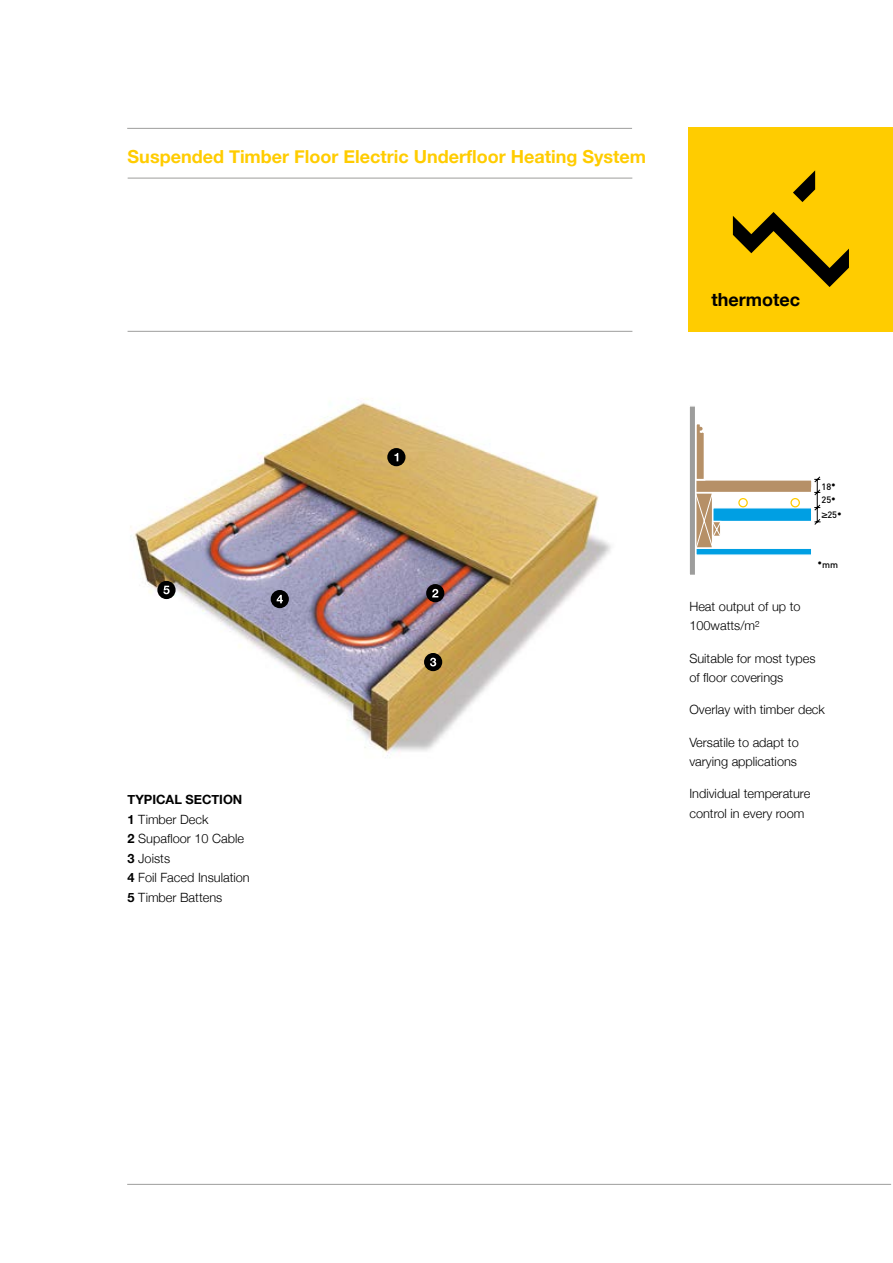
<style>
.page{position:relative;width:893px;height:1263px;background:#fff}
.page>*{position:absolute;margin:0;border:0;box-sizing:border-box;transform-origin:0 0}
.t1{font:700 18px "Helvetica Neue";color:#fc0}
.t2{font:700 18px "Helvetica Neue";color:#000}
.t3{font:300 12.75px/19.5px "Helvetica Neue";color:#000}
.t4{font:500 9.15px/13.2px "DIN";color:#000}
.s1{font-weight:700}
.s2{font-family:"Helvetica";font-weight:400;font-size:10.65px}
</style>
<div class="page">
<svg style="left:691px;top:408px;width:130px;height:165px"></svg>
<hr style="left:811px;top:487px;width:1px;height:68px;background:#fff">
<div style="left:689px;top:128px;width:204px;height:204px;background:#fc0"></div>
<svg style="left:733px;top:212px;width:116px;height:75px"></svg>
<svg style="left:793px;top:170px;width:22px;height:32px"></svg>
<hr style="left:127px;top:128px;width:505px;height:1px;background:#9d9d9c">
<hr style="left:128px;top:331px;width:504px;height:1px;background:#9d9d9c">
<hr style="left:128px;top:178px;width:504px;height:1px;background:#9d9d9c">
<img style="left:130px;top:398px;width:481px;height:360px">
<div style="left:387px;top:448px;width:18px;height:18px;background:#000;border-radius:50%"></div>
<svg style="left:394px;top:453px;width:4px;height:8px"></svg>
<div style="left:426px;top:584px;width:18px;height:18px;background:#000;border-radius:50%"></div>
<svg style="left:432px;top:589px;width:6px;height:8px"></svg>
<div style="left:424px;top:653px;width:18px;height:18px;background:#000;border-radius:50%"></div>
<svg style="left:430px;top:658px;width:6px;height:8px"></svg>
<div style="left:271px;top:590px;width:18px;height:18px;background:#000;border-radius:50%"></div>
<svg style="left:277px;top:595px;width:6px;height:8px"></svg>
<div style="left:157px;top:581px;width:19px;height:18px;background:#000;border-radius:50%"></div>
<svg style="left:163px;top:586px;width:7px;height:8px"></svg>
<hr style="left:127px;top:1184px;width:764px;height:1px;background:#9d9d9c">
<h1 class="t1" style="left:128px;top:145px;width:520px">Suspended Timber Floor Electric Underfloor Heating System</h1>
<h1 class="t2" style="left:711px;top:286px;width:90px">thermotec</h1>
<p class="t3" style="left:128px;top:789px;width:124px"><span class="s1">TYPICAL SECTION<br>1</span> Timber Deck<br><span class="s1">2</span> Supafloor 10 Cable<br><span class="s1">3</span> Joists<br><span class="s1">4</span> Foil Faced Insulation<br><span class="s1">5</span> Timber Battens</p>
<p class="t4" style="left:821px;top:480px;width:16px">18•<br>25•</p>
<p class="t4" style="left:821px;top:508px;width:22px"><span class="s2">≥</span>25•</p>
<p class="t4" style="left:817px;top:557px;width:22px">•mm</p>
<p class="t3" style="left:689px;top:596px;width:113px">Heat output of up to<br>100watts/m²</p>
<p class="t3" style="left:689px;top:647px;width:128px">Suitable for most types of floor coverings</p>
<p class="t3" style="left:689px;top:699px;width:137px">Overlay with timber deck</p>
<p class="t3" style="left:689px;top:731px;width:111px">Versatile to adapt to varying applications</p>
<p class="t3" style="left:689px;top:783px;width:122px">Individual temperature control in every room</p>
</div>
